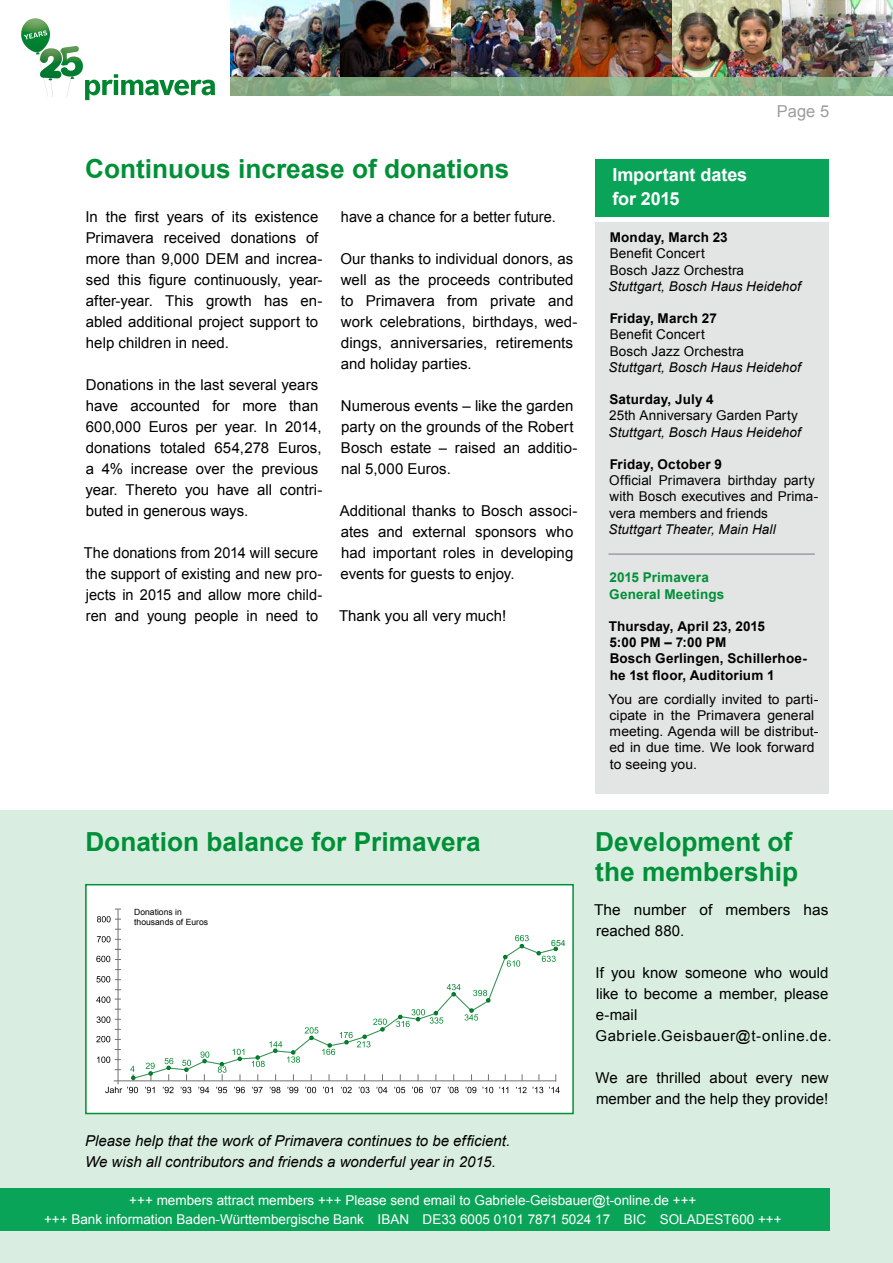
<style>
.page{position:relative;width:893px;height:1263px;background:#fff}
.page>*{position:absolute;margin:0;border:0;box-sizing:border-box;transform-origin:0 0}
.t1{font:700 26.25px/30px "Arial";color:#009037}
.t2{font:700 18px/24px "Arial";letter-spacing:-.005em;color:#fff}
.t3{font:16.5px "Arial";color:#9c9e9f}
.t4{font:15px/21px "Arial";letter-spacing:.005em;color:#000}
.t5{font:italic 15px/21px "Arial";color:#000}
.t6{font:13.5px/16.2px "Arial";letter-spacing:.01em;color:#000}
.t7{font:13.5px/18.8px "Arial";color:#fff;text-align:center}
.t8{font:700 13.5px/16.2px "Arial";letter-spacing:.015em;color:#000}
.t9{font:italic 13.5px "Arial";letter-spacing:.005em;color:#000}
.t10{font:700 13.5px/16.2px "Arial";letter-spacing:.015em;color:#009037}
.t11{font:8.55px/10.4px "Arial";color:#000}
.t12{font:8.55px "Arial";color:#008a2e}
</style>
<div class="page">
<div style="left:0;top:810px;width:893px;height:453px;background:#d9eee1"></div>
<div style="left:0;top:1188px;width:829px;height:43px;background:#0aa459"></div>
<img style="left:44px;top:79px;width:27px;height:18px">
<img style="left:62px;top:46px;width:21px;height:33px">
<img style="left:51px;top:48px;width:11px;height:32px">
<img style="left:21px;top:18px;width:30px;height:35px">
<img style="left:36px;top:52px;width:37px;height:27px">
<img style="left:85px;top:74px;width:130px;height:26px">
<div style="left:595px;top:159px;width:234px;height:57px;background:#0aa459"></div>
<div style="left:595px;top:222px;width:234px;height:571px;background:#e3e4e4"></div>
<img style="left:230px;top:0;width:663px;height:77px">
<svg style="left:230px;top:77px;width:663px;height:19px;background:#86ad84"></svg>
<div style="left:86px;top:885px;width:487px;height:228px;background:#fff"></div>
<svg style="left:133px;top:948px;width:407px;height:131px"></svg>
<hr style="left:114px;top:1080px;width:442px;height:1px;background:#707172">
<hr style="left:118px;top:909px;width:1px;height:175px;background:#707172">
<svg style="left:145px;top:1087px;width:10px;height:6px"></svg>
<svg style="left:163px;top:1087px;width:11px;height:6px"></svg>
<svg style="left:181px;top:1087px;width:10px;height:6px"></svg>
<svg style="left:198px;top:1087px;width:11px;height:6px"></svg>
<svg style="left:216px;top:1087px;width:11px;height:6px"></svg>
<svg style="left:234px;top:1087px;width:11px;height:6px"></svg>
<svg style="left:252px;top:1087px;width:11px;height:6px"></svg>
<svg style="left:270px;top:1087px;width:10px;height:6px"></svg>
<svg style="left:287px;top:1087px;width:11px;height:6px"></svg>
<svg style="left:305px;top:1087px;width:11px;height:6px"></svg>
<svg style="left:323px;top:1087px;width:10px;height:6px"></svg>
<svg style="left:341px;top:1087px;width:11px;height:6px"></svg>
<svg style="left:359px;top:1087px;width:11px;height:6px"></svg>
<svg style="left:376px;top:1087px;width:11px;height:6px"></svg>
<svg style="left:394px;top:1087px;width:11px;height:6px"></svg>
<svg style="left:412px;top:1087px;width:11px;height:6px"></svg>
<svg style="left:430px;top:1087px;width:11px;height:6px"></svg>
<svg style="left:448px;top:1087px;width:11px;height:6px"></svg>
<svg style="left:96px;top:976px;width:25px;height:6px"></svg>
<svg style="left:96px;top:956px;width:25px;height:6px"></svg>
<svg style="left:97px;top:1056px;width:24px;height:7px"></svg>
<svg style="left:96px;top:1036px;width:25px;height:6px"></svg>
<svg style="left:97px;top:1016px;width:24px;height:7px"></svg>
<svg style="left:96px;top:996px;width:25px;height:7px"></svg>
<svg style="left:465px;top:1087px;width:11px;height:6px"></svg>
<svg style="left:482px;top:1087px;width:11px;height:6px"></svg>
<svg style="left:105px;top:1087px;width:33px;height:6px"></svg>
<svg style="left:499px;top:1087px;width:9px;height:6px"></svg>
<svg style="left:97px;top:936px;width:24px;height:6px"></svg>
<svg style="left:97px;top:916px;width:24px;height:6px"></svg>
<svg style="left:130px;top:1066px;width:6px;height:15px"></svg>
<svg style="left:146px;top:1063px;width:9px;height:18px"></svg>
<svg style="left:165px;top:1058px;width:8px;height:23px"></svg>
<svg style="left:182px;top:1060px;width:9px;height:21px"></svg>
<svg style="left:201px;top:1051px;width:8px;height:12px"></svg>
<svg style="left:218px;top:1062px;width:9px;height:19px"></svg>
<svg style="left:233px;top:1049px;width:11px;height:12px"></svg>
<svg style="left:252px;top:1018px;width:135px;height:49px"></svg>
<svg style="left:396px;top:1009px;width:47px;height:18px"></svg>
<svg style="left:447px;top:984px;width:14px;height:12px"></svg>
<svg style="left:465px;top:1008px;width:13px;height:12px"></svg>
<svg style="left:473px;top:990px;width:17px;height:12px"></svg>
<svg style="left:503px;top:955px;width:17px;height:12px"></svg>
<svg style="left:536px;top:946px;width:22px;height:16px"></svg>
<svg style="left:515px;top:935px;width:14px;height:13px"></svg>
<svg style="left:516px;top:1087px;width:27px;height:6px"></svg>
<svg style="left:549px;top:1087px;width:11px;height:6px"></svg>
<div style="left:85px;top:884px;width:489px;height:230px;border:2px solid #009037"></div>
<hr style="left:608px;top:553px;width:207px;height:2px;background:#9c9e9f">
<h1 class="t1" style="left:85px;top:155px;width:426px">Continuous increase of donations</h1>
<p class="t4" style="left:85px;top:206px;width:239px">In the first years of its existence<br>Primavera received donations of more than 9,000 DEM and increa&shy;sed this figure continuously, year&shy;after-year. This growth has en&shy;abled additional project support to help children in need.</p>
<p class="t4" style="left:85px;top:374px;width:239px">Donations in the last several years have accounted for more than<br>600,000 Euros per year. In 2014, donations totaled 654,278 Euros, a 4% increase over the previous year. Thereto you have all contri&shy;buted in generous ways.</p>
<p class="t4" style="left:84px;top:542px;width:240px">The donations from 2014 will secure the support of existing and new pro&shy;jects in 2015 and allow more child&shy;ren and young people in need to</p>
<p class="t4" style="left:341px;top:206px;width:216px">have a chance for a better future.</p>
<p class="t4" style="left:340px;top:248px;width:239px">Our thanks to individual donors, as well as the proceeds contributed to Primavera from private and work celebrations, birthdays, wed&shy;dings, anniversaries, retirements and holiday parties.</p>
<p class="t4" style="left:341px;top:395px;width:238px">Numerous events – like the garden party on the grounds of the Robert<br>Bosch estate – raised an additio&shy;nal 5,000 Euros.</p>
<p class="t4" style="left:340px;top:500px;width:239px">Additional thanks to Bosch associ&shy;ates and external sponsors who had important roles in developing events for guests to enjoy.</p>
<p class="t4" style="left:339px;top:605px;width:169px">Thank you all very much!</p>
<p class="t3" style="left:777px;top:100px;width:54px">Page 5</p>
<p class="t2" style="left:612px;top:163px;width:136px">Important dates for 2015</p>
<p class="t8" style="left:610px;top:230px;width:120px">Monday, March 23</p>
<p class="t6" style="left:610px;top:246px;width:136px">Benefit Concert<br>Bosch Jazz Orchestra</p>
<p class="t9" style="left:608px;top:277px;width:194px">Stuttgart, Bosch Haus Heidehof</p>
<p class="t8" style="left:610px;top:311px;width:109px">Friday, March 27</p>
<p class="t6" style="left:610px;top:327px;width:136px">Benefit Concert<br>Bosch Jazz Orchestra</p>
<p class="t9" style="left:608px;top:358px;width:194px">Stuttgart, Bosch Haus Heidehof</p>
<p class="t8" style="left:609px;top:392px;width:106px">Saturday, July 4</p>
<p class="t6" style="left:609px;top:408px;width:190px">25th Anniversary Garden Party</p>
<p class="t9" style="left:608px;top:423px;width:194px">Stuttgart, Bosch Haus Heidehof</p>
<p class="t8" style="left:610px;top:457px;width:114px">Friday, October 9</p>
<p class="t6" style="left:609px;top:472px;width:211px">Official Primavera birthday party with Bosch executives and Prima&shy;vera members and friends</p>
<p class="t9" style="left:608px;top:520px;width:169px">Stuttgart Theater, Main Hall</p>
<p class="t10" style="left:609px;top:570px;width:117px">2015 Primavera<br>General Meetings</p>
<p class="t8" style="left:609px;top:619px;width:200px">Thursday, April 23, 2015<br>5:00 PM – 7:00 PM<br>Bosch Gerlingen, Schillerhoe&shy;he 1st floor, Auditorium 1</p>
<p class="t6" style="left:608px;top:691px;width:211px">You are cordially invited to parti&shy;cipate in the Primavera general meeting. Agenda will be distribut&shy;ed in due time. We look forward to seeing you.</p>
<h1 class="t1" style="left:85px;top:828px;width:397px">Donation balance for Primavera</h1>
<p class="t11" style="left:134px;top:907px;width:75px">Donations in thousands of Euros</p>
<p class="t5" style="left:85px;top:1130px;width:427px">Please help that the work of Primavera continues to be efficient.<br>We wish all contributors and friends a wonderful year in 2015.</p>
<p class="t12" style="left:551px;top:937px;width:16px">654</p>
<h1 class="t1" style="left:595px;top:828px;width:204px">Development of the membership</h1>
<p class="t4" style="left:594px;top:899px;width:236px">The number of members has reached 880.</p>
<p class="t4" style="left:595px;top:962px;width:238px">If you know someone who would like to become a member, please e-mail<br>Gabriele.Geisbauer@t-online.de.</p>
<p class="t4" style="left:596px;top:1067px;width:235px">We are thrilled about every new member and the help they provide!</p>
<p class="t7" style="left:44px;top:1191px;width:739px">+++ members attract members +++ Please send email to Gabriele-Geisbauer@t-online.de +++<br>+++ Bank information Baden-Württembergische Bank IBAN DE33 6005 0101 7871 5024 17 BIC SOLADEST600 +++</p>
</div>
